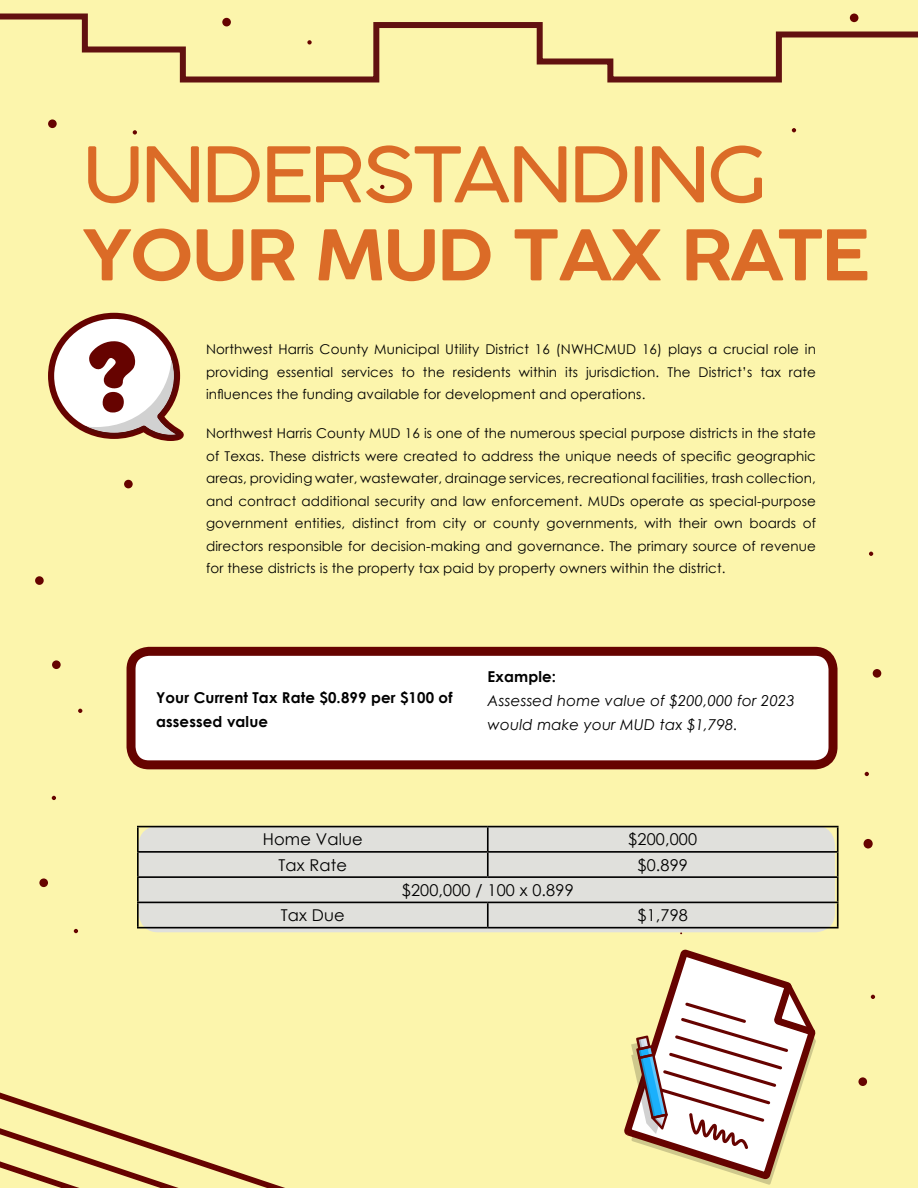
<style>
.page{position:relative;width:918px;height:1188px;background:#fcf5ac}
.page>*{position:absolute;margin:0;border:0;box-sizing:border-box;transform-origin:0 0}
.t1{font:300 75.6px "Cocogoose";letter-spacing:-.05em;color:#db6b27;scale:1.09 1}
.t2{font:600 68.85px "COCOGOOSE";letter-spacing:-.04em;color:#db6b27;scale:1.09 1}
.t3{font:16.35px "Century Gothic";letter-spacing:.01em;color:#000}
.t4{font:italic 15px/24px "Century Gothic";letter-spacing:.01em;color:#000}
.t5{font:700 15px/24px "Century Gothic";letter-spacing:.01em;color:#000}
.t6{font:13.5px/22.5px "Century Gothic";letter-spacing:.01em;color:#000;text-align:justify}
</style>
<div class="page">
<svg style="left:48px;top:313px;width:136px;height:128px"></svg>
<div style="left:48px;top:119px;width:9px;height:9px;background:#660300;border-radius:50%"></div>
<div style="left:39px;top:878px;width:9px;height:9px;background:#660300;border-radius:50%"></div>
<div style="left:124px;top:480px;width:9px;height:8px;background:#660300;border-radius:50%"></div>
<div style="left:52px;top:660px;width:9px;height:9px;background:#660300;border-radius:50%"></div>
<div style="left:35px;top:576px;width:9px;height:9px;background:#660300;border-radius:50%"></div>
<svg style="left:78px;top:709px;width:4px;height:4px"></svg>
<svg style="left:380px;top:185px;width:4px;height:4px"></svg>
<svg style="left:74px;top:929px;width:4px;height:4px"></svg>
<svg style="left:52px;top:796px;width:4px;height:4px"></svg>
<svg style="left:133px;top:130px;width:4px;height:5px"></svg>
<svg style="left:792px;top:128px;width:4px;height:4px"></svg>
<svg style="left:626px;top:951px;width:190px;height:234px"></svg>
<div style="left:139px;top:826px;width:696px;height:106px;background:#dedfe0;border-radius:20px"></div>
<hr style="left:137px;top:826px;width:351px;height:1px;background:#000">
<hr style="left:137px;top:827px;width:2px;height:24px;background:#000">
<hr style="left:488px;top:826px;width:351px;height:1px;background:#000">
<hr style="left:487px;top:827px;width:2px;height:24px;background:#000">
<hr style="left:837px;top:827px;width:2px;height:24px;background:#000">
<hr style="left:137px;top:851px;width:351px;height:2px;background:#000">
<hr style="left:137px;top:853px;width:2px;height:23px;background:#000">
<hr style="left:488px;top:851px;width:351px;height:2px;background:#000">
<hr style="left:487px;top:853px;width:2px;height:23px;background:#000">
<hr style="left:837px;top:853px;width:2px;height:23px;background:#000">
<hr style="left:137px;top:876px;width:351px;height:2px;background:#000">
<hr style="left:137px;top:878px;width:2px;height:24px;background:#000">
<hr style="left:488px;top:876px;width:351px;height:2px;background:#000">
<hr style="left:837px;top:878px;width:2px;height:24px;background:#000">
<hr style="left:137px;top:902px;width:351px;height:1px;background:#000">
<hr style="left:137px;top:903px;width:2px;height:24px;background:#000">
<hr style="left:488px;top:902px;width:351px;height:1px;background:#000">
<hr style="left:487px;top:903px;width:2px;height:24px;background:#000">
<hr style="left:837px;top:903px;width:2px;height:24px;background:#000">
<hr style="left:137px;top:927px;width:351px;height:1px;background:#000">
<hr style="left:488px;top:927px;width:351px;height:1px;background:#000">
<div style="left:858px;top:1077px;width:9px;height:9px;background:#660300;border-radius:50%"></div>
<div style="left:873px;top:669px;width:8px;height:9px;background:#660300;border-radius:50%"></div>
<svg style="left:869px;top:552px;width:4px;height:4px"></svg>
<svg style="left:865px;top:772px;width:4px;height:4px"></svg>
<svg style="left:871px;top:995px;width:4px;height:4px"></svg>
<div style="left:131px;top:651px;width:702px;height:114px;background:#fff;border-radius:18px"></div>
<div style="left:127px;top:647px;width:711px;height:122px;border:9px solid #660300;border-radius:18px"></div>
<div style="left:864px;top:839px;width:9px;height:10px;background:#660300;border-radius:50%"></div>
<svg style="left:0;top:13px;width:918px;height:70px"></svg>
<svg style="left:0;top:1092px;width:285px;height:96px"></svg>
<h1 class="t1" style="left:82px;top:122px;width:630px">UNDERSTANDING</h1>
<h2 class="t2" style="left:82px;top:207px;width:724px">YOUR MUD TAX RATE</h2>
<p class="t6" style="left:206px;top:338px;width:611px">Northwest Harris County Municipal Utility District 16 (NWHCMUD 16) plays a crucial role in providing essential services to the residents within its jurisdiction. The District’s tax rate influences the funding available for development and operations.</p>
<p class="t6" style="left:206px;top:422px;width:612px">Northwest Harris County MUD 16 is one of the numerous special purpose districts in the state of Texas. These districts were created to address the unique needs of specific geographic areas, providing water, wastewater, drainage services, recreational facilities, trash collection, and contract additional security and law enforcement. MUDs operate as special-purpose government entities, distinct from city or county governments, with their own boards of directors responsible for decision-making and governance. The primary source of revenue for these districts is the property tax paid by property owners within the district.</p>
<p class="t5" style="left:156px;top:685px;width:298px">Your Current Tax Rate $0.899 per $100 of assessed value</p>
<p class="t5" style="left:488px;top:664px;width:70px">Example:</p>
<p class="t4" style="left:488px;top:688px;width:309px">Assessed home value of $200,000 for 2023 would make your MUD tax $1,798.</p>
<p class="t3" style="left:263px;top:828px;width:102px">Home Value</p>
<p class="t3" style="left:628px;top:828px;width:70px">$200,000</p>
<p class="t3" style="left:278px;top:853px;width:70px">Tax Rate</p>
<p class="t3" style="left:638px;top:853px;width:52px">$0.899</p>
<p class="t3" style="left:402px;top:879px;width:173px">$200,000 / 100 x 0.899</p>
<p class="t3" style="left:281px;top:904px;width:66px">Tax Due</p>
<p class="t3" style="left:638px;top:904px;width:52px">$1,798</p>
</div>
